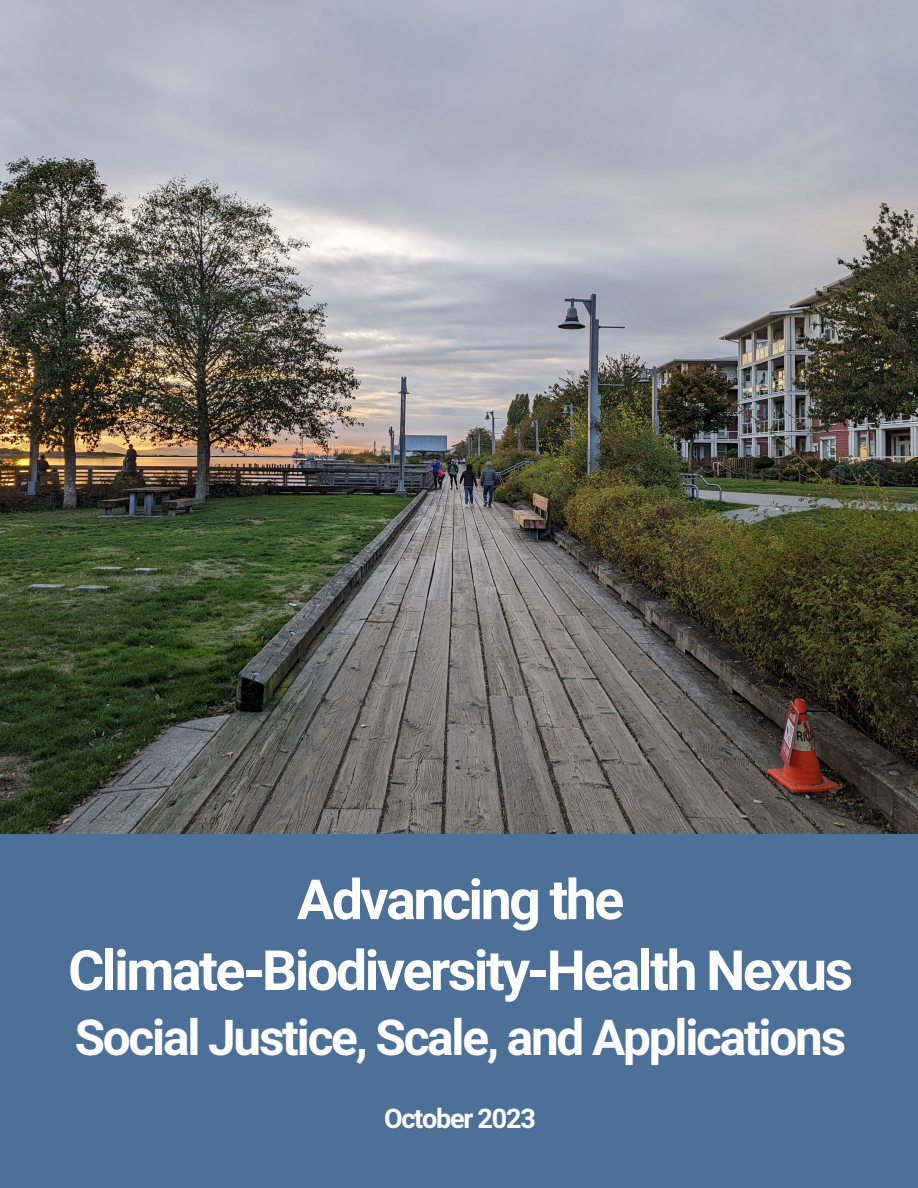
<style>
.page{position:relative;width:918px;height:1188px;background:#fff}
.page>*{position:absolute;margin:0;border:0;box-sizing:border-box;transform-origin:0 0}
.t1{font:700 55.5px "Araboto";letter-spacing:-.045em;color:#fff}
.t2{font:700 49.5px "Araboto";letter-spacing:-.045em;color:#fff}
.t3{font:700 27px "Araboto";letter-spacing:-.045em;color:#fff}
</style>
<div class="page">
<div style="left:0;top:805px;width:918px;height:383px;background:#4d7098"></div>
<img style="left:0;top:0;width:918px;height:834px">
<p class="t1" style="left:297px;top:867px;width:329px">Advancing the</p>
<p class="t1" style="left:68px;top:938px;width:787px">Climate-Biodiversity-Health Nexus</p>
<p class="t2" style="left:75px;top:1009px;width:773px">Social Justice, Scale, and Applications</p>
<p class="t3" style="left:384px;top:1103px;width:153px">October 2023</p>
</div>
